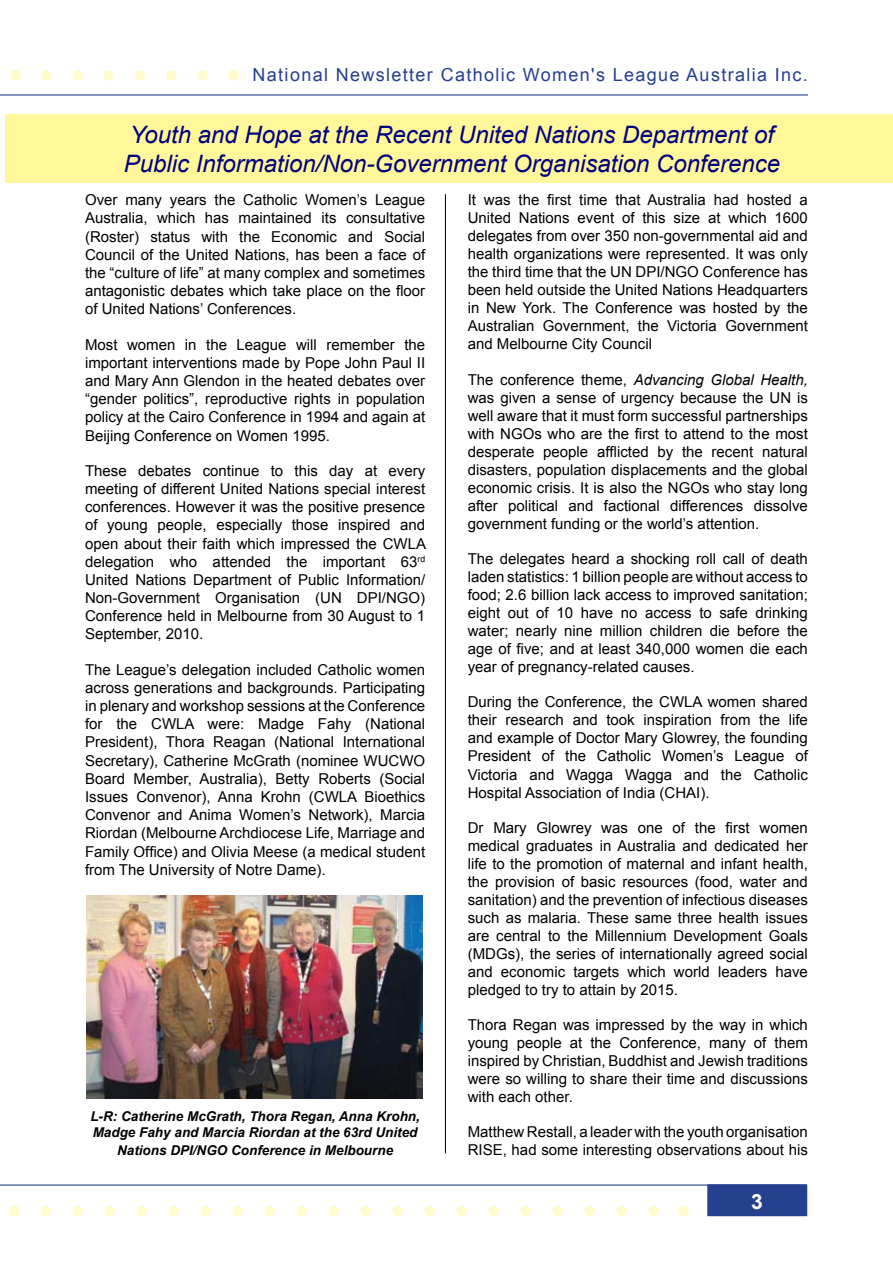
<style>
.page{position:relative;width:893px;height:1263px;background:#fff}
.page>*{position:absolute;margin:0;border:0;box-sizing:border-box;transform-origin:0 0}
.t1{font:italic 24px/28.8px "Arial";color:#000080}
.t2{font:700 21px "Arial";color:#fff}
.t3{font:18px "Arial";letter-spacing:.075em;color:#25408f}
.t4{font:15px/18px "Arial";color:#000;text-align:justify}
.t5{font:italic 700 13.5px/16.4px "Arial";color:#000}
.s1{font-style:italic}
</style>
<div class="page">
<div style="left:707px;top:1184px;width:100px;height:32px;background:#25408f"></div>
<svg style="left:46px;top:70px;width:162px;height:11px"></svg>
<hr style="left:0;top:94px;width:808px;height:2px;background:#25408f">
<svg style="left:46px;top:1206px;width:613px;height:10px"></svg>
<hr style="left:0;top:1184px;width:806px;height:1px;background:#25408f">
<img style="left:86px;top:895px;width:336px;height:203px">
<hr style="left:445px;top:194px;width:1px;height:959px;background:#000">
<div style="left:6px;top:115px;width:887px;height:68px;background:#fff799"></div>
<p class="t3" style="left:253px;top:63px;width:557px">National Newsletter Catholic Women's League Australia Inc.</p>
<h1 class="t1" style="left:124px;top:121px;width:658px">Youth and Hope at the Recent United Nations Department of<br>Public Information/Non-Government Organisation Conference</h1>
<p class="t4" style="left:85px;top:191px;width:342px">Over many years the Catholic Women’s League Australia, which has maintained its consultative (Roster) status with the Economic and Social Council of the United Nations, has been a face of the “culture of life” at many complex and sometimes antagonistic debates which take place on the floor of United Nations’ Conferences.</p>
<p class="t4" style="left:85px;top:335px;width:342px">Most women in the League will remember the important interventions made by Pope John Paul II and Mary Ann Glendon in the heated debates over “gender politics”, reproductive rights in population policy at the Cairo Conference in 1994 and again at Beijing Conference on Women 1995.</p>
<p class="t4" style="left:85px;top:461px;width:342px">These debates continue to this day at every meeting of different United Nations special interest conferences. However it was the positive presence of young people, especially those inspired and open about their faith which impressed the CWLA delegation who attended the important 63<sup>rd </sup>United Nations Department of Public Information/ Non-Government Organisation (UN DPI/NGO)<br>Conference held in Melbourne from 30 August to 1<br>September, 2010.</p>
<p class="t4" style="left:85px;top:660px;width:342px">The League’s delegation included Catholic women across generations and backgrounds. Participating in plenary and workshop sessions at the Conference for the CWLA were: Madge Fahy (National President), Thora Reagan (National International Secretary), Catherine McGrath (nominee WUCWO Board Member, Australia), Betty Roberts (Social Issues Convenor), Anna Krohn (CWLA Bioethics Convenor and Anima Women’s Network), Marcia Riordan (Melbourne Archdiocese Life, Marriage and Family Office) and Olivia Meese (a medical student from The University of Notre Dame).</p>
<p class="t5" style="left:90px;top:1108px;width:331px">L-R: Catherine McGrath, Thora Regan, Anna Krohn,<br>Madge Fahy and Marcia Riordan at the 63rd United</p>
<p class="t5" style="left:117px;top:1143px;width:278px">Nations DPI/NGO Conference in Melbourne</p>
<p class="t4" style="left:468px;top:191px;width:342px">It was the first time that Australia had hosted a United Nations event of this size at which 1600 delegates from over 350 non-governmental aid and health organizations were represented. It was only the third time that the UN DPI/NGO Conference has been held outside the United Nations Headquarters in New York. The Conference was hosted by the Australian Government, the Victoria Government and Melbourne City Council</p>
<p class="t4" style="left:468px;top:370px;width:342px">The conference theme, <span class="s1">Advancing Global Health, </span>was given a sense of urgency because the UN is well aware that it must form successful partnerships with NGOs who are the first to attend to the most desperate people afflicted by the recent natural disasters, population displacements and the global economic crisis. It is also the NGOs who stay long after political and factional differences dissolve government funding or the world’s attention.</p>
<p class="t4" style="left:468px;top:550px;width:342px">The delegates heard a shocking roll call of death laden statistics: 1 billion people are without access to food; 2.6 billion lack access to improved sanitation; eight out of 10 have no access to safe drinking water; nearly nine million children die before the age of five; and at least 340,000 women die each year of pregnancy-related causes.</p>
<p class="t4" style="left:468px;top:693px;width:342px">During the Conference, the CWLA women shared their research and took inspiration from the life and example of Doctor Mary Glowrey, the founding President of the Catholic Women’s League of Victoria and Wagga Wagga and the Catholic Hospital Association of India (CHAI).</p>
<p class="t4" style="left:468px;top:818px;width:342px">Dr Mary Glowrey was one of the first women medical graduates in Australia and dedicated her life to the promotion of maternal and infant health, the provision of basic resources (food, water and sanitation) and the prevention of infectious diseases such as malaria. These same three health issues are central to the Millennium Development Goals (MDGs), the series of internationally agreed social and economic targets which world leaders have pledged to try to attain by 2015.</p>
<p class="t4" style="left:468px;top:1016px;width:342px">Thora Regan was impressed by the way in which young people at the Conference, many of them inspired by Christian, Buddhist and Jewish traditions were so willing to share their time and discussions with each other.</p>
<p class="t4" style="left:468px;top:1123px;width:342px">Matthew Restall, a leader with the youth organisation<br>RISE, had some interesting observations about his</p>
<h2 class="t2" style="left:751px;top:1187px;width:13px">3</h2>
</div>
